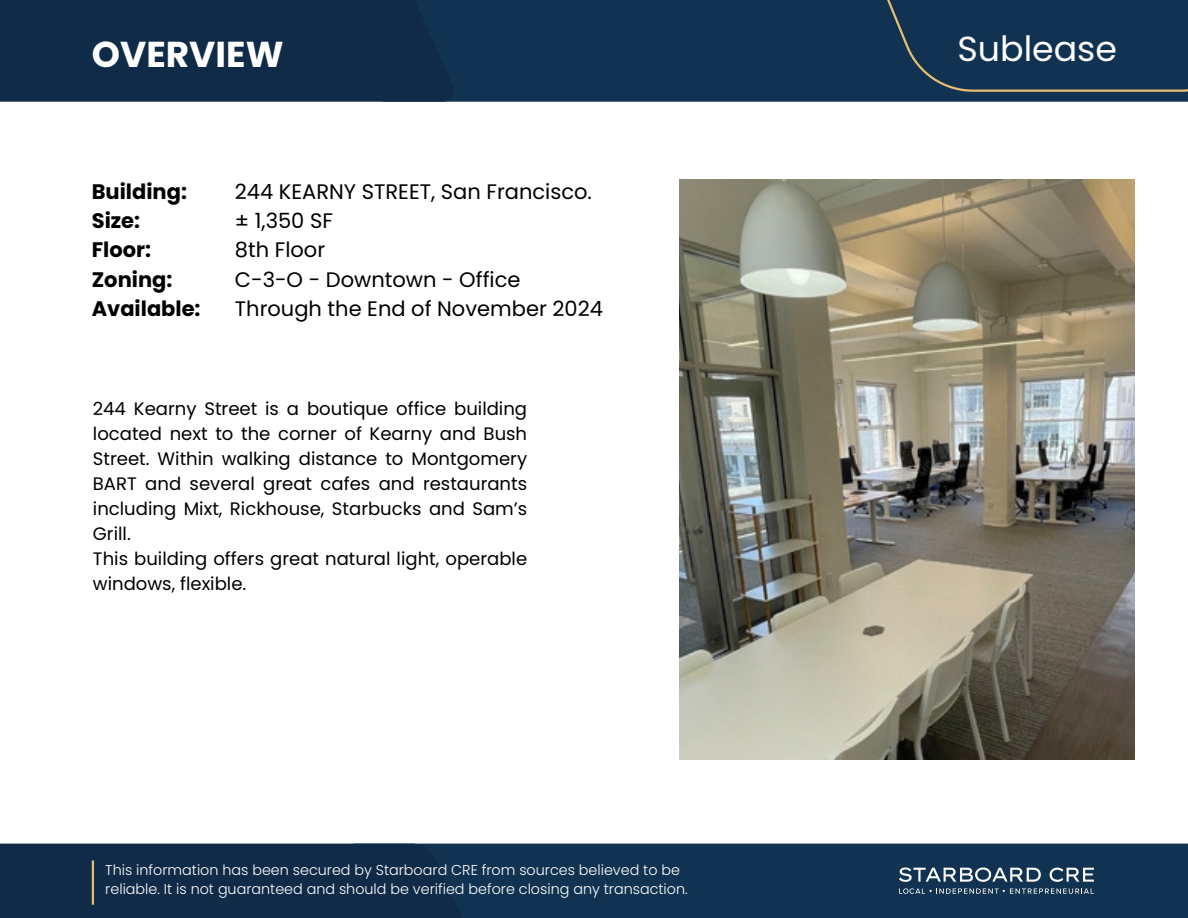
<style>
.page{position:relative;width:1188px;height:918px;background:#fff}
.page>*{position:absolute;margin:0;border:0;box-sizing:border-box;transform-origin:0 0}
.t1{font:700 36px "Poppins";color:#fff}
.t2{font:34.8px "Poppins";color:#fff}
.t3{font:21px/29.2px "Poppins";color:#000}
.t4{font:700 21px/29.2px "Poppins";color:#000}
.t5{font:18px/25px "Poppins";color:#000}
.t6{font:300 14.25px/19px "Poppins";color:#fefefe}
</style>
<div class="page">
<div style="left:344px;top:844px;width:844px;height:74px;background:#113351"></div>
<div style="left:0;top:844px;width:480px;height:74px;background:#0f2b48"></div>
<div style="left:454px;top:0;width:734px;height:102px;background:#113351"></div>
<div style="left:0;top:0;width:454px;height:102px;background:#0f2b48"></div>
<div style="left:859px;top:0;width:329px;height:92px;background:#113351"></div>
<svg style="left:899px;top:867px;width:142px;height:15px"></svg>
<svg style="left:1050px;top:868px;width:44px;height:14px"></svg>
<svg style="left:899px;top:888px;width:195px;height:6px"></svg>
<hr style="left:92px;top:860px;width:2px;height:45px;background:#e9bd72">
<img style="left:679px;top:180px;width:456px;height:579px">
<h2 class="t1" style="left:92px;top:29px;width:193px">OVERVIEW</h2>
<h5 class="t4" style="left:92px;top:177px;width:110px">Building:<br>Size:<br>Floor:<br>Zoning:<br>Available:</h5>
<p class="t3" style="left:235px;top:177px;width:370px">244 KEARNY STREET, San Francisco. ± 1,350 SF<br>8th Floor<br>C-3-O - Downtown - Office<br>Through the End of November 2024</p>
<h4 class="t5" style="left:93px;top:396px;width:436px">244 Kearny Street is a boutique office building located next to the corner of Kearny and Bush Street. Within walking distance to Montgomery BART and several great cafes and restaurants including Mixt, Rickhouse, Starbucks and Sam’s Grill.<br>This building offers great natural light, operable windows, flexible.</h4>
<h3 class="t6" style="left:105px;top:861px;width:584px">This information has been secured by Starboard CRE from sources believed to be reliable. It is not guaranteed and should be verified before closing any transaction.</h3>
<p class="t2" style="left:957px;top:24px;width:161px">Sublease</p>
</div>
